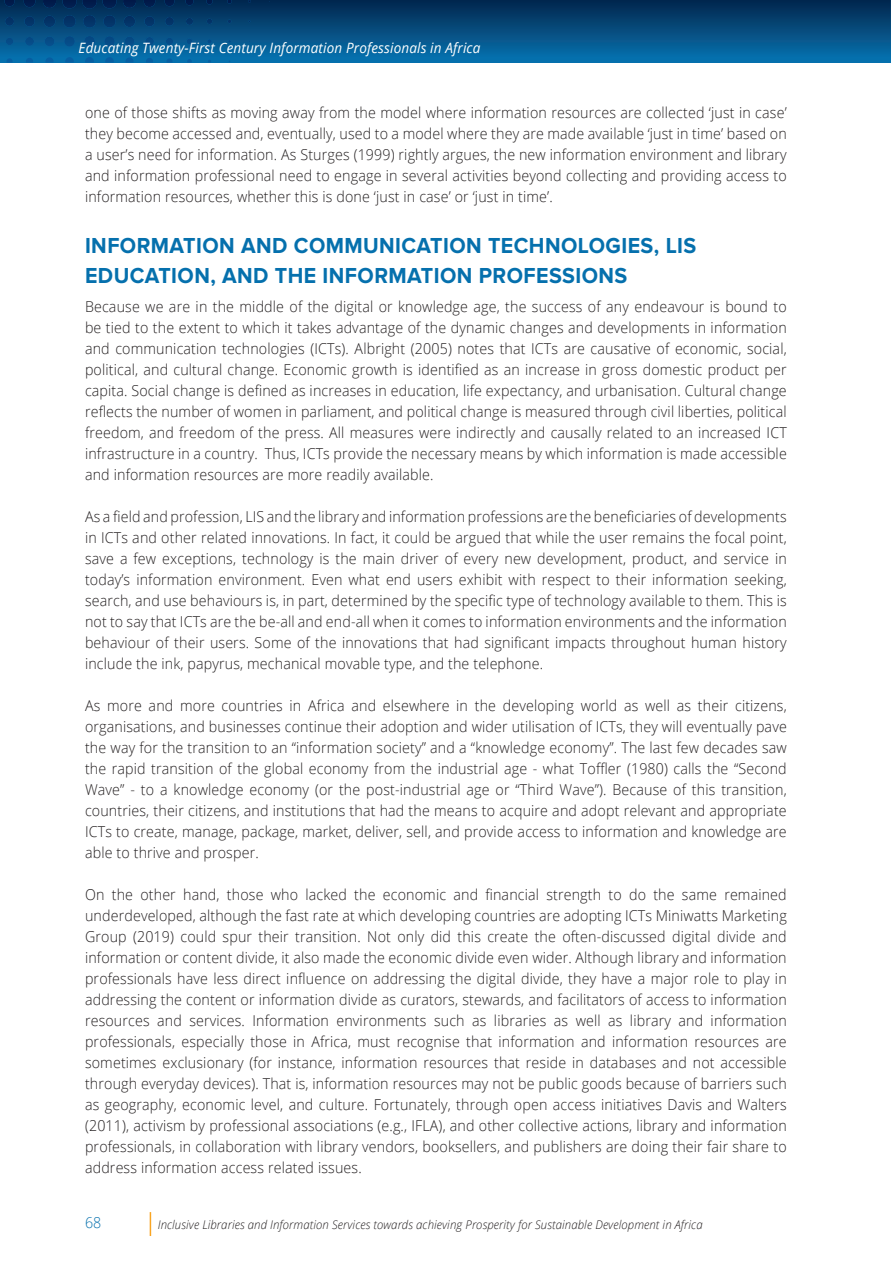
<style>
.page{position:relative;width:893px;height:1263px;background:#fff}
.page>*{position:absolute;margin:0;border:0;box-sizing:border-box;transform-origin:0 0}
.t1{font:700 22.5px/30px "Proxima Nova";letter-spacing:.02em;color:#0570ad;scale:.95 1}
.t2{font:300 15px/21px "Open Sans";letter-spacing:.01em;color:#231f20;text-align:justify;scale:.95 1}
.t3{font:300 15px "Open Sans";color:#0570ad;scale:.95 1}
.t4{font:italic 14.25px "Open Sans";letter-spacing:.01em;color:#fff;scale:.95 1}
.t5{font:italic 300 12px "Open Sans";letter-spacing:.01em;color:#231f20;scale:.95 1}
</style>
<div class="page">
<div style="left:0;top:0;width:891px;height:62px;background:linear-gradient(to bottom,#03264d,#0772b0)"></div>
<svg style="left:187px;top:59px;width:5px;height:3px"></svg>
<svg style="left:167px;top:58px;width:5px;height:4px"></svg>
<svg style="left:146px;top:58px;width:7px;height:4px"></svg>
<svg style="left:126px;top:57px;width:7px;height:5px"></svg>
<svg style="left:105px;top:57px;width:9px;height:5px"></svg>
<svg style="left:85px;top:57px;width:9px;height:5px"></svg>
<svg style="left:65px;top:57px;width:9px;height:5px"></svg>
<svg style="left:46px;top:57px;width:8px;height:5px"></svg>
<svg style="left:26px;top:58px;width:7px;height:4px"></svg>
<svg style="left:7px;top:58px;width:6px;height:4px"></svg>
<svg style="left:207px;top:39px;width:5px;height:5px"></svg>
<svg style="left:187px;top:38px;width:6px;height:6px"></svg>
<svg style="left:166px;top:38px;width:7px;height:7px"></svg>
<svg style="left:145px;top:37px;width:9px;height:9px"></svg>
<svg style="left:125px;top:37px;width:9px;height:9px"></svg>
<svg style="left:104px;top:36px;width:11px;height:11px"></svg>
<svg style="left:84px;top:36px;width:11px;height:11px"></svg>
<svg style="left:64px;top:36px;width:11px;height:11px"></svg>
<svg style="left:45px;top:36px;width:9px;height:10px"></svg>
<svg style="left:25px;top:37px;width:9px;height:9px"></svg>
<svg style="left:6px;top:38px;width:7px;height:7px"></svg>
<svg style="left:207px;top:19px;width:5px;height:5px"></svg>
<svg style="left:186px;top:18px;width:7px;height:7px"></svg>
<svg style="left:165px;top:17px;width:9px;height:9px"></svg>
<svg style="left:144px;top:16px;width:11px;height:11px"></svg>
<svg style="left:124px;top:16px;width:11px;height:11px"></svg>
<svg style="left:103px;top:15px;width:13px;height:13px"></svg>
<svg style="left:83px;top:15px;width:13px;height:13px"></svg>
<svg style="left:63px;top:15px;width:13px;height:13px"></svg>
<svg style="left:44px;top:16px;width:11px;height:11px"></svg>
<svg style="left:24px;top:16px;width:11px;height:11px"></svg>
<svg style="left:5px;top:17px;width:9px;height:9px"></svg>
<svg style="left:227px;top:0;width:5px;height:4px"></svg>
<svg style="left:206px;top:0;width:7px;height:5px"></svg>
<svg style="left:186px;top:0;width:8px;height:5px"></svg>
<svg style="left:165px;top:0;width:9px;height:6px"></svg>
<svg style="left:144px;top:0;width:11px;height:7px"></svg>
<svg style="left:123px;top:0;width:13px;height:8px"></svg>
<img style="left:102px;top:0;width:15px;height:8px">
<img style="left:82px;top:0;width:15px;height:9px">
<img style="left:62px;top:0;width:15px;height:9px">
<svg style="left:43px;top:0;width:13px;height:8px"></svg>
<svg style="left:24px;top:0;width:11px;height:7px"></svg>
<svg style="left:150px;top:1212px;width:1px;height:24px"></svg>
<svg style="left:0;top:0;width:15px;height:6px"></svg>
<p class="t4" style="left:79px;top:38px;width:424px">Educating Twenty-First Century Information Professionals in Africa</p>
<p class="t2" style="left:85px;top:101px;width:740px">one of those shifts as moving away from the model where information resources are collected ‘just in case’ they become accessed and, eventually, used to a model where they are made available ‘just in time’ based on a user’s need for information. As Sturges (1999) rightly argues, the new information environment and library and information professional need to engage in several activities beyond collecting and providing access to information resources, whether this is done ‘just in case’ or ‘just in time’.</p>
<h1 class="t1" style="left:85px;top:231px;width:645px">INFORMATION AND COMMUNICATION TECHNOLOGIES, LIS<br>EDUCATION, AND THE INFORMATION PROFESSIONS</h1>
<p class="t2" style="left:85px;top:296px;width:740px">Because we are in the middle of the digital or knowledge age, the success of any endeavour is bound to be tied to the extent to which it takes advantage of the dynamic changes and developments in information and communication technologies (ICTs). Albright (2005) notes that ICTs are causative of economic, social, political, and cultural change. Economic growth is identified as an increase in gross domestic product per capita. Social change is defined as increases in education, life expectancy, and urbanisation. Cultural change reflects the number of women in parliament, and political change is measured through civil liberties, political freedom, and freedom of the press. All measures were indirectly and causally related to an increased ICT infrastructure in a country. Thus, ICTs provide the necessary means by which information is made accessible and information resources are more readily available.</p>
<p class="t2" style="left:85px;top:506px;width:740px">As a field and profession, LIS and the library and information professions are the beneficiaries of developments in ICTs and other related innovations. In fact, it could be argued that while the user remains the focal point, save a few exceptions, technology is the main driver of every new development, product, and service in today’s information environment. Even what end users exhibit with respect to their information seeking, search, and use behaviours is, in part, determined by the specific type of technology available to them. This is not to say that ICTs are the be-all and end-all when it comes to information environments and the information behaviour of their users. Some of the innovations that had significant impacts throughout human history include the ink, papyrus, mechanical movable type, and the telephone.</p>
<p class="t2" style="left:85px;top:695px;width:740px">As more and more countries in Africa and elsewhere in the developing world as well as their citizens, organisations, and businesses continue their adoption and wider utilisation of ICTs, they will eventually pave the way for the transition to an “information society” and a “knowledge economy”. The last few decades saw the rapid transition of the global economy from the industrial age - what Toffler (1980) calls the “Second Wave” - to a knowledge economy (or the post-industrial age or “Third Wave”). Because of this transition, countries, their citizens, and institutions that had the means to acquire and adopt relevant and appropriate ICTs to create, manage, package, market, deliver, sell, and provide access to information and knowledge are able to thrive and prosper.</p>
<p class="t2" style="left:85px;top:884px;width:740px">On the other hand, those who lacked the economic and financial strength to do the same remained underdeveloped, although the fast rate at which developing countries are adopting ICTs Miniwatts Marketing Group (2019) could spur their transition. Not only did this create the often-discussed digital divide and information or content divide, it also made the economic divide even wider. Although library and information professionals have less direct influence on addressing the digital divide, they have a major role to play in addressing the content or information divide as curators, stewards, and facilitators of access to information resources and services. Information environments such as libraries as well as library and information professionals, especially those in Africa, must recognise that information and information resources are sometimes exclusionary (for instance, information resources that reside in databases and not accessible through everyday devices). That is, information resources may not be public goods because of barriers such as geography, economic level, and culture. Fortunately, through open access initiatives Davis and Walters (2011), activism by professional associations (e.g., IFLA), and other collective actions, library and information professionals, in collaboration with library vendors, booksellers, and publishers are doing their fair share to address information access related issues.</p>
<p class="t3" style="left:85px;top:1212px;width:19px">68</p>
<p class="t5" style="left:158px;top:1216px;width:575px">Inclusive Libraries and Information Services towards achieving Prosperity for Sustainable Development in Africa</p>
</div>
